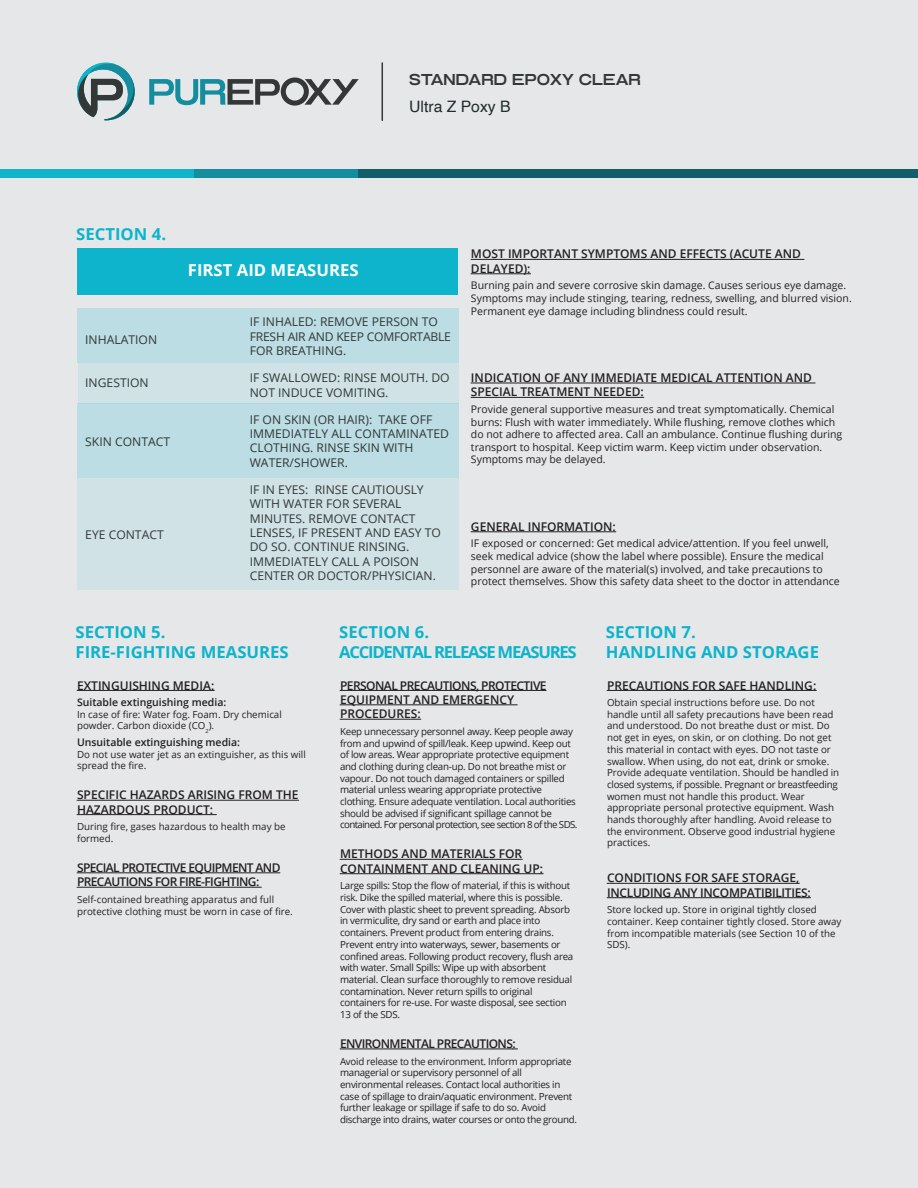
<style>
.page{position:relative;width:918px;height:1188px;background:#e6e7e9}
.page>*{position:absolute;margin:0;border:0;box-sizing:border-box;transform-origin:0 0}
.t1{font:700 16.5px/19.8px "Open Sans";color:#0db4cb}
.t2{font:700 16.5px/19.8px "Open Sans";letter-spacing:-.075em;color:#0db4cb}
.t3{font:700 16.5px "Open Sans";color:#fff}
.t4{font:700 expanded 15.75px "Grillmaster";color:#333837}
.t5{font:15.75px "Helvetica";color:#222d2d}
.t6{font:12px/14.4px "Open Sans";color:#333837}
.t7{font:600 12px/14.4px "Open Sans";color:#231f20}
.t8{font:600 12px/14.4px "Open Sans";letter-spacing:-.05em;color:#231f20}
.t9{font:600 12px/14.4px "Open Sans";letter-spacing:-.025em;color:#231f20}
.t10{font:10.5px/12.6px "Open Sans";color:#231f20}
.t11{font:600 10.5px "Open Sans";color:#231f20}
.t12{font:9.75px/11.7px "Open Sans";letter-spacing:-.025em;color:#231f20}
.t13{font:9.75px/11.7px "Open Sans";color:#231f20}
</style>
<div class="page">
<svg style="left:77px;top:62px;width:58px;height:59px"></svg>
<svg style="left:149px;top:77px;width:210px;height:29px"></svg>
<hr style="left:382px;top:63px;width:1px;height:57px;background:#333837">
<div style="left:0;top:170px;width:194px;height:8px;background:#0db4cb"></div>
<div style="left:194px;top:170px;width:165px;height:8px;background:#148d9f"></div>
<div style="left:359px;top:170px;width:559px;height:8px;background:#125f6a"></div>
<div style="left:77px;top:248px;width:381px;height:46px;background:#0db4cb"></div>
<div style="left:77px;top:308px;width:382px;height:55px;background:#bbdde3"></div>
<hr style="left:471px;top:259px;width:333px;height:1px;background:#231f20">
<hr style="left:471px;top:273px;width:60px;height:1px;background:#231f20">
<hr style="left:471px;top:383px;width:344px;height:1px;background:#231f20">
<hr style="left:471px;top:397px;width:173px;height:1px;background:#231f20">
<hr style="left:471px;top:531px;width:145px;height:1px;background:#231f20">
<hr style="left:77px;top:690px;width:137px;height:1px;background:#231f20">
<hr style="left:77px;top:800px;width:222px;height:1px;background:#231f20">
<hr style="left:77px;top:814px;width:139px;height:1px;background:#231f20">
<hr style="left:77px;top:873px;width:203px;height:1px;background:#231f20">
<hr style="left:77px;top:887px;width:184px;height:1px;background:#231f20">
<hr style="left:340px;top:690px;width:184px;height:1px;background:#231f20">
<svg style="left:524px;top:690px;width:22px;height:1px"></svg>
<hr style="left:340px;top:705px;width:177px;height:1px;background:#231f20">
<hr style="left:340px;top:719px;width:81px;height:1px;background:#231f20">
<hr style="left:340px;top:859px;width:182px;height:1px;background:#231f20">
<hr style="left:340px;top:873px;width:200px;height:1px;background:#231f20">
<hr style="left:340px;top:1049px;width:172px;height:1px;background:#231f20">
<hr style="left:607px;top:690px;width:209px;height:1px;background:#231f20">
<hr style="left:607px;top:883px;width:192px;height:1px;background:#231f20">
<hr style="left:607px;top:897px;width:201px;height:1px;background:#231f20">
<div style="left:77px;top:478px;width:382px;height:112px;background:#d0e2e6"></div>
<div style="left:77px;top:404px;width:382px;height:74px;background:#bbdde3"></div>
<div style="left:78px;top:363px;width:381px;height:41px;background:#d0e2e6"></div>
<h2 class="t4" style="left:409px;top:71px;width:233px">STANDARD EPOXY CLEAR</h2>
<h2 class="t5" style="left:409px;top:100px;width:103px">Ultra Z Poxy B</h2>
<h1 class="t1" style="left:76px;top:223px;width:91px">SECTION 4.</h1>
<p class="t6" style="left:85px;top:332px;width:73px">INHALATION</p>
<p class="t6" style="left:85px;top:375px;width:65px">INGESTION</p>
<p class="t6" style="left:85px;top:434px;width:86px">SKIN CONTACT</p>
<p class="t6" style="left:85px;top:527px;width:80px">EYE CONTACT</p>
<h1 class="t3" style="left:188px;top:258px;width:172px">FIRST AID MEASURES</h1>
<p class="t6" style="left:250px;top:314px;width:203px">IF INHALED: REMOVE PERSON TO<br>FRESH AIR AND KEEP COMFORTABLE<br>FOR BREATHING.</p>
<p class="t6" style="left:250px;top:370px;width:201px">IF SWALLOWED: RINSE MOUTH. DO<br>NOT INDUCE VOMITING.</p>
<p class="t6" style="left:250px;top:412px;width:201px">IF ON SKIN (OR HAIR): TAKE OFF<br>IMMEDIATELY ALL CONTAMINATED<br>CLOTHING. RINSE SKIN WITH<br>WATER/SHOWER.</p>
<p class="t6" style="left:250px;top:482px;width:193px">IF IN EYES: RINSE CAUTIOUSLY<br>WITH WATER FOR SEVERAL<br>MINUTES. REMOVE CONTACT<br>LENSES, IF PRESENT AND EASY TO<br>DO SO. CONTINUE RINSING.<br>IMMEDIATELY CALL A POISON<br>CENTER OR DOCTOR/PHYSICIAN.</p>
<p class="t7" style="left:471px;top:247px;width:332px">MOST IMPORTANT SYMPTOMS AND EFFECTS (ACUTE AND<br>DELAYED):</p>
<p class="t10" style="left:471px;top:279px;width:382px">Burning pain and severe corrosive skin damage. Causes serious eye damage.<br>Symptoms may include stinging, tearing, redness, swelling, and blurred vision.<br>Permanent eye damage including blindness could result.</p>
<p class="t7" style="left:471px;top:370px;width:343px">INDICATION OF ANY IMMEDIATE MEDICAL ATTENTION AND<br>SPECIAL TREATMENT NEEDED:</p>
<p class="t10" style="left:471px;top:403px;width:373px">Provide general supportive measures and treat symptomatically. Chemical burns: Flush with water immediately. While flushing, remove clothes which do not adhere to affected area. Call an ambulance. Continue flushing during transport to hospital. Keep victim warm. Keep victim under observation.<br>Symptoms may be delayed.</p>
<p class="t7" style="left:471px;top:519px;width:146px">GENERAL INFORMATION:</p>
<p class="t10" style="left:471px;top:537px;width:370px">IF exposed or concerned: Get medical advice/attention. If you feel unwell, seek medical advice (show the label where possible). Ensure the medical personnel are aware of the material(s) involved, and take precautions to protect themselves. Show this safety data sheet to the doctor in attendance</p>
<h1 class="t1" style="left:76px;top:622px;width:215px">SECTION 5.<br>FIRE-FIGHTING MEASURES</h1>
<p class="t7" style="left:77px;top:678px;width:139px">EXTINGUISHING MEDIA:</p>
<p class="t11" style="left:77px;top:695px;width:151px">Suitable extinguishing media:</p>
<p class="t13" style="left:77px;top:708px;width:206px">In case of fire: Water fog. Foam. Dry chemical powder. Carbon dioxide (CO<sub>2</sub>).</p>
<p class="t11" style="left:77px;top:735px;width:165px">Unsuitable extinguishing media:</p>
<p class="t13" style="left:77px;top:748px;width:230px">Do not use water jet as an extinguisher, as this will spread the fire.</p>
<p class="t7" style="left:77px;top:788px;width:223px">SPECIFIC HAZARDS ARISING FROM THE<br>HAZARDOUS PRODUCT:</p>
<p class="t13" style="left:77px;top:821px;width:210px">During fire, gases hazardous to health may be formed.</p>
<p class="t8" style="left:77px;top:860px;width:205px">SPECIAL PROTECTIVE EQUIPMENT AND<br>PRECAUTIONS FOR FIRE-FIGHTING:</p>
<p class="t13" style="left:77px;top:893px;width:217px">Self-contained breathing apparatus and full protective clothing must be worn in case of fire.</p>
<h1 class="t2" style="left:339px;top:622px;width:239px">SECTION 6.<br>ACCIDENTAL RELEASE MEASURES</h1>
<p class="t7" style="left:340px;top:678px;width:208px">PERSONAL PRECAUTIONS, PROTECTIVE<br>EQUIPMENT AND EMERGENCY<br>PROCEDURES:</p>
<p class="t12" style="left:340px;top:725px;width:239px">Keep unnecessary personnel away. Keep people away from and upwind of spill/leak. Keep upwind. Keep out of low areas. Wear appropriate protective equipment and clothing during clean-up. Do not breathe mist or vapour. Do not touch damaged containers or spilled material unless wearing appropriate protective clothing. Ensure adequate ventilation. Local authorities should be advised if significant spillage cannot be contained. For personal protection, see section 8 of the SDS.</p>
<p class="t7" style="left:340px;top:847px;width:205px">METHODS AND MATERIALS FOR<br>CONTAINMENT AND CLEANING UP:</p>
<p class="t12" style="left:340px;top:880px;width:235px">Large spills: Stop the flow of material, if this is without risk. Dike the spilled material, where this is possible.<br>Cover with plastic sheet to prevent spreading. Absorb in vermiculite, dry sand or earth and place into containers. Prevent product from entering drains.<br>Prevent entry into waterways, sewer, basements or confined areas. Following product recovery, flush area with water. Small Spills: Wipe up with absorbent material. Clean surface thoroughly to remove residual contamination. Never return spills to original containers for re-use. For waste disposal, see section 13 of the SDS.</p>
<p class="t8" style="left:340px;top:1036px;width:177px">ENVIRONMENTAL PRECAUTIONS:</p>
<p class="t12" style="left:340px;top:1055px;width:238px">Avoid release to the environment. Inform appropriate managerial or supervisory personnel of all environmental releases. Contact local authorities in case of spillage to drain/aquatic environment. Prevent further leakage or spillage if safe to do so. Avoid discharge into drains, water courses or onto the ground.</p>
<h1 class="t1" style="left:606px;top:622px;width:215px">SECTION 7.<br>HANDLING AND STORAGE</h1>
<p class="t7" style="left:607px;top:678px;width:211px">PRECAUTIONS FOR SAFE HANDLING:</p>
<p class="t13" style="left:607px;top:696px;width:234px">Obtain special instructions before use. Do not handle until all safety precautions have been read and understood. Do not breathe dust or mist. Do not get in eyes, on skin, or on clothing. Do not get this material in contact with eyes. DO not taste or swallow. When using, do not eat, drink or smoke.<br>Provide adequate ventilation. Should be handled in closed systems, if possible. Pregnant or breastfeeding women must not handle this product. Wear appropriate personal protective equipment. Wash hands thoroughly after handling. Avoid release to the environment. Observe good industrial hygiene practices.</p>
<p class="t9" style="left:607px;top:871px;width:205px">CONDITIONS FOR SAFE STORAGE,<br>INCLUDING ANY INCOMPATIBILITIES:</p>
<p class="t13" style="left:607px;top:904px;width:236px">Store locked up. Store in original tightly closed container. Keep container tightly closed. Store away from incompatible materials (see Section 10 of the SDS).</p>
</div>
